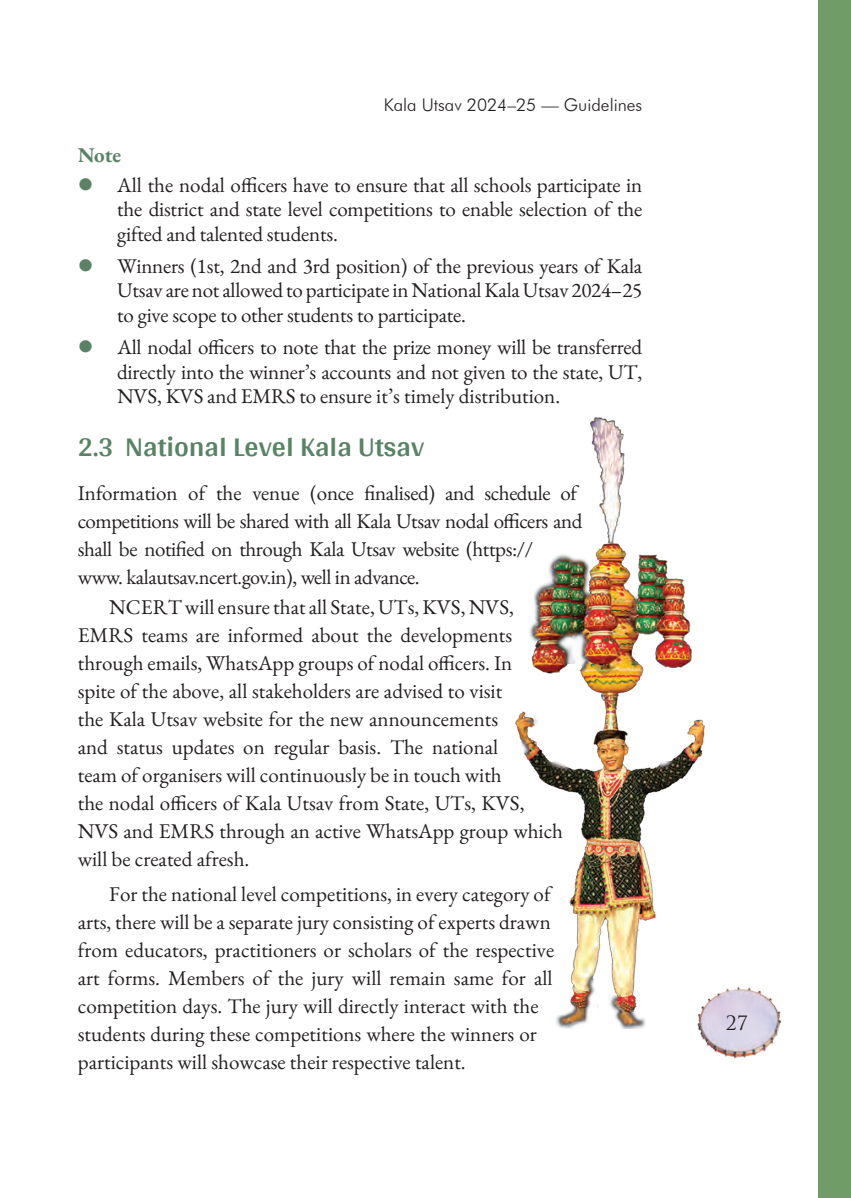
<style>
.page{position:relative;width:851px;height:1198px;background:#fff}
.page>*{position:absolute;margin:0;border:0;box-sizing:border-box;transform-origin:0 0}
.t1{font:700 28px "Arya";color:#598364}
.t2{font:21px/24.5px "EB Garamond";color:#231f20;text-align:justify}
.t3{font:21px "EB Garamond";letter-spacing:-.02em;color:#231f20}
.t4{font:21px "EB Garamond";color:#598364}
.t5{font:19.25px "Trajan Pro";color:#231f20}
.t6{font:300 17.5px "Futura BT";color:#231f20}
.s1{font-family:"Adobe Devanagari"}
</style>
<div class="page">
<div style="left:817px;top:0;width:33px;height:1198px;background:#709d67"></div>
<img style="left:698px;top:1028px;width:81px;height:31px">
<img style="left:515px;top:416px;width:267px;height:612px">
<p class="t6" style="left:383px;top:95px;width:260px">Kala Utsav 2024–25 — Guidelines</p>
<p class="t4" style="left:78px;top:141px;width:45px">Note</p>
<p class="t2" style="left:117px;top:173px;width:526px">All the nodal officers have to ensure that all schools participate in the district and state level competitions to enable selection of the gifted and talented students.</p>
<p class="t2" style="left:117px;top:254px;width:526px">Winners (1st, 2nd and 3rd position) of the previous years of Kala Utsav are not allowed to participate in National Kala Utsav 2024–25 to give scope to other students to participate.</p>
<p class="t2" style="left:117px;top:335px;width:526px">All nodal officers to note that the prize money will be transferred directly into the winner’s accounts and not given to the state, UT, NVS, KVS and EMRS to ensure it’s timely distribution.</p>
<h1 class="t1" style="left:78px;top:430px;width:348px">2.3 National Level Kala Utsav</h1>
<p class="t2" style="left:78px;top:481px;width:500px">Information of the venue (once finalised) and schedule of</p>
<p class="t3" style="left:78px;top:507px;width:506px">competitions will be shared with all Kala Utsav nodal officers and</p>
<p class="t3" style="left:78px;top:535px;width:457px">shall be notified on through Kala Utsav website (https://</p>
<p class="t3" style="left:78px;top:563px;width:343px">www. kalautsav.<span class="s1">ncert.gov.</span>in), well in advance.</p>
<p class="t2" style="left:109px;top:594px;width:406px">NCERT will ensure that all State, UTs, KVS, NVS,</p>
<p class="t2" style="left:78px;top:622px;width:435px">EMRS teams are informed about the developments</p>
<p class="t2" style="left:78px;top:650px;width:436px">through emails, WhatsApp groups of nodal officers. In</p>
<p class="t2" style="left:78px;top:678px;width:426px">spite of the above, all stakeholders are advised to visit</p>
<p class="t2" style="left:78px;top:706px;width:421px">the Kala Utsav website for the new announcements</p>
<p class="t2" style="left:78px;top:734px;width:421px">and status updates on regular basis. The national</p>
<p class="t2" style="left:78px;top:762px;width:425px">team of organisers will continuously be in touch with</p>
<p class="t2" style="left:78px;top:790px;width:448px">the nodal officers of Kala Utsav from State, UTs, KVS,</p>
<p class="t2" style="left:78px;top:818px;width:486px">NVS and EMRS through an active WhatsApp group which</p>
<p class="t2" style="left:78px;top:846px;width:173px">will be created afresh.</p>
<p class="t2" style="left:78px;top:880px;width:478px;line-height:28px;text-align:left;text-indent:32px">For the national level competitions, in every category of arts, there will be a separate jury consisting of experts drawn from educators, practitioners or scholars of the respective art forms. Members of the jury will remain same for all competition days. The jury will directly interact with the students during these competitions where the winners or participants will showcase their respective talent.</p>
<p class="t5" style="left:725px;top:1011px;width:23px">27</p>
</div>
